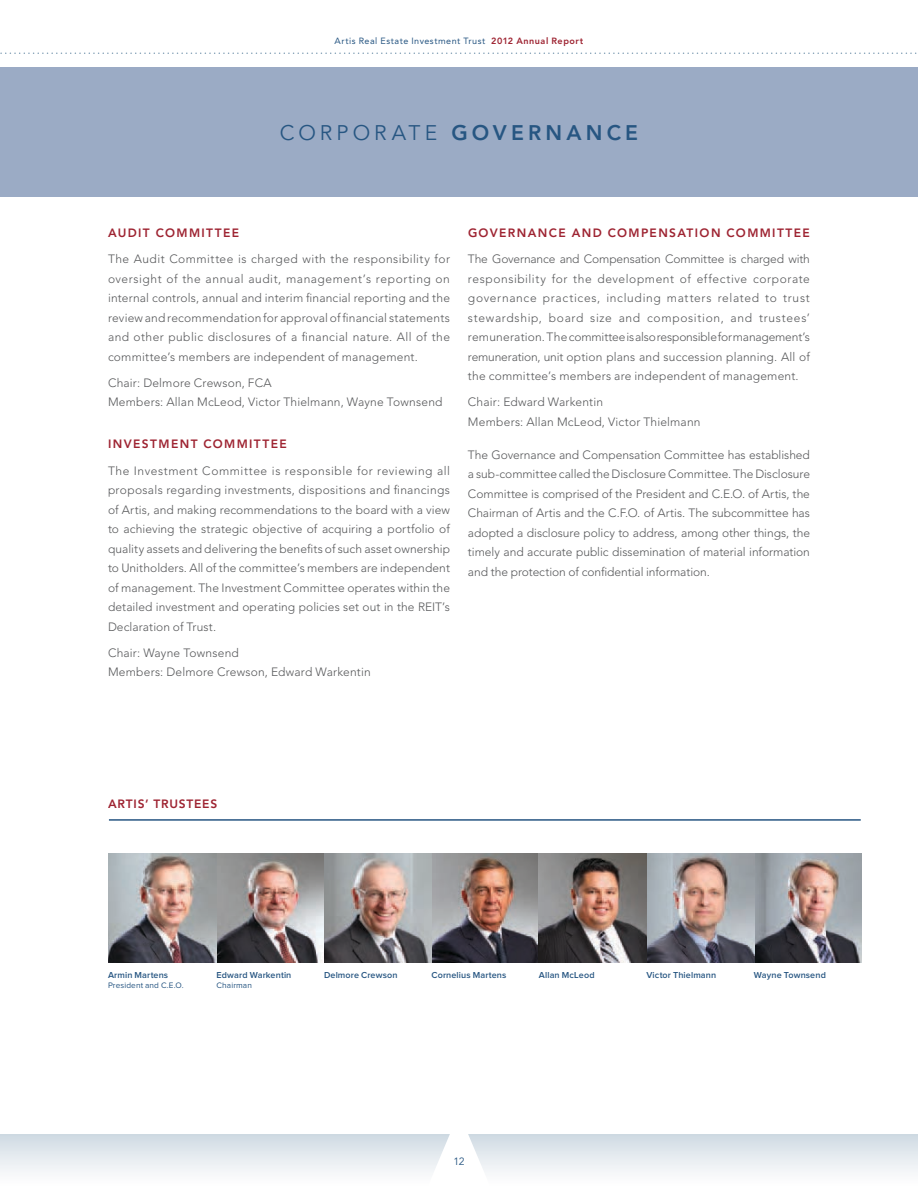
<style>
.page{position:relative;width:918px;height:1188px;background:#fff}
.page>*{position:absolute;margin:0;border:0;box-sizing:border-box;transform-origin:0 0}
.t1{font:800 21px "Avenir LT Std";letter-spacing:.2em;color:#275682}
.t2{font:300 12px/19.5px "Avenir LT Std";letter-spacing:.015em;color:#58595b;text-align:justify}
.t3{font:300 12px/26.2px "Avenir LT Std";letter-spacing:-.015em;color:#58595b}
.t4{font:300 12px/26.2px "Avenir LT Std";letter-spacing:.045em;color:#58595b}
.t5{font:300 12px/26.2px "Avenir LT Std";letter-spacing:.04em;color:#58595b}
.t6{font:800 12px "Avenir LT Std";letter-spacing:.065em;color:#9e2432}
.t7{font:10.5px "Avenir LT Std";color:#275682}
.t8{font:600 9px "Proxima Nova";letter-spacing:.015em;color:#275682}
.t9{font:9px "Avenir LT Std";letter-spacing:.06em;color:#275682}
.t10{font:8.25px "Proxima Nova";letter-spacing:.015em;color:#275682}
.s1{font-weight:800;color:#9e2432}
.s2{font-weight:400}
</style>
<div class="page">
<div style="left:0;top:68px;width:918px;height:129px;background:#9babc5"></div>
<img style="left:109px;top:853px;width:753px;height:109px">
<hr style="left:109px;top:819px;width:752px;height:2px;background:#275682">
<div style="left:0;top:1134px;width:918px;height:54px;background:linear-gradient(to bottom,#d0dbe3,#fff)"></div>
<svg style="left:427px;top:1134px;width:64px;height:54px"></svg>
<svg style="left:0;top:52px;width:917px;height:2px"></svg>
<p class="t9" style="left:335px;top:35px;width:250px">Artis Real Estate Investment Trust <span class="s1">2012 ANNUAL REPORT</span></p>
<p class="t1" style="left:280px;top:121px;width:360px"><span class="s2">CORPORATE</span> GOVER NA NCE</p>
<p class="t5" style="left:108px;top:220px;width:344px"><span class="s1">AUDIT COMMITTEE<br></span>The Audit Committee is charged with the responsibility for</p>
<p class="t2" style="left:108px;top:269px;width:344px">oversight of the annual audit, management’s reporting on internal controls, annual and interim financial reporting and the review and recommendation for approval of financial statements and other public disclosures of a financial nature. All of the committee’s members are independent of management.</p>
<p class="t2" style="left:108px;top:373px;width:336px">Chair: Delmore Crewson, FCA<br>Members: Allan McLeod, Victor Thielmann, Wayne Townsend</p>
<p class="t4" style="left:108px;top:431px;width:344px"><span class="s1">INVESTMENT COMMITTEE<br></span>The Investment Committee is responsible for reviewing all</p>
<p class="t2" style="left:108px;top:480px;width:344px">proposals regarding investments, dispositions and financings of Artis, and making recommendations to the board with a view to achieving the strategic objective of acquiring a portfolio of quality assets and delivering the benefits of such asset ownership to Unitholders. All of the committee’s members are independent of management. The Investment Committee operates within the detailed investment and operating policies set out in the REIT’s Declaration of Trust.</p>
<p class="t2" style="left:108px;top:643px;width:264px">Chair: Wayne Townsend<br>Members: Delmore Crewson, Edward Warkentin</p>
<p class="t3" style="left:468px;top:220px;width:344px"><span class="s1">GOVERNANCE AND COMPENSATION COMMITTEE<br></span>The Governance and Compensation Committee is charged with</p>
<p class="t2" style="left:468px;top:269px;width:343px">responsibility for the development of effective corporate governance practices, including matters related to trust stewardship, board size and composition, and trustees’ remuneration. The committee is also responsible for management’s remuneration, unit option plans and succession planning. All of the committee’s members are independent of management.</p>
<p class="t2" style="left:468px;top:393px;width:234px">Chair: Edward Warkentin<br>Members: Allan McLeod, Victor Thielmann</p>
<p class="t2" style="left:468px;top:445px;width:344px">The Governance and Compensation Committee has established a sub-committee called the Disclosure Committee. The Disclosure Committee is comprised of the President and C.E.O. of Artis, the Chairman of Artis and the C.F.O. of Artis. The subcommittee has adopted a disclosure policy to address, among other things, the timely and accurate public dissemination of material information and the protection of confidential information.</p>
<p class="t6" style="left:108px;top:797px;width:111px">ARTIS’ TRUSTEES</p>
<p class="t8" style="left:108px;top:971px;width:62px">Armin Martens</p>
<p class="t10" style="left:108px;top:982px;width:77px">President and C.E.O.</p>
<p class="t8" style="left:217px;top:971px;width:76px">Edward Warkentin</p>
<p class="t10" style="left:217px;top:982px;width:37px">Chairman</p>
<p class="t8" style="left:324px;top:971px;width:75px">Delmore Crewson</p>
<p class="t8" style="left:431px;top:971px;width:76px">Cornelius Martens</p>
<p class="t8" style="left:539px;top:971px;width:57px">Allan McLeod</p>
<p class="t8" style="left:646px;top:971px;width:71px">Victor Thielmann</p>
<p class="t8" style="left:754px;top:971px;width:74px">Wayne Townsend</p>
<p class="t7" style="left:453px;top:1155px;width:13px">12</p>
</div>
